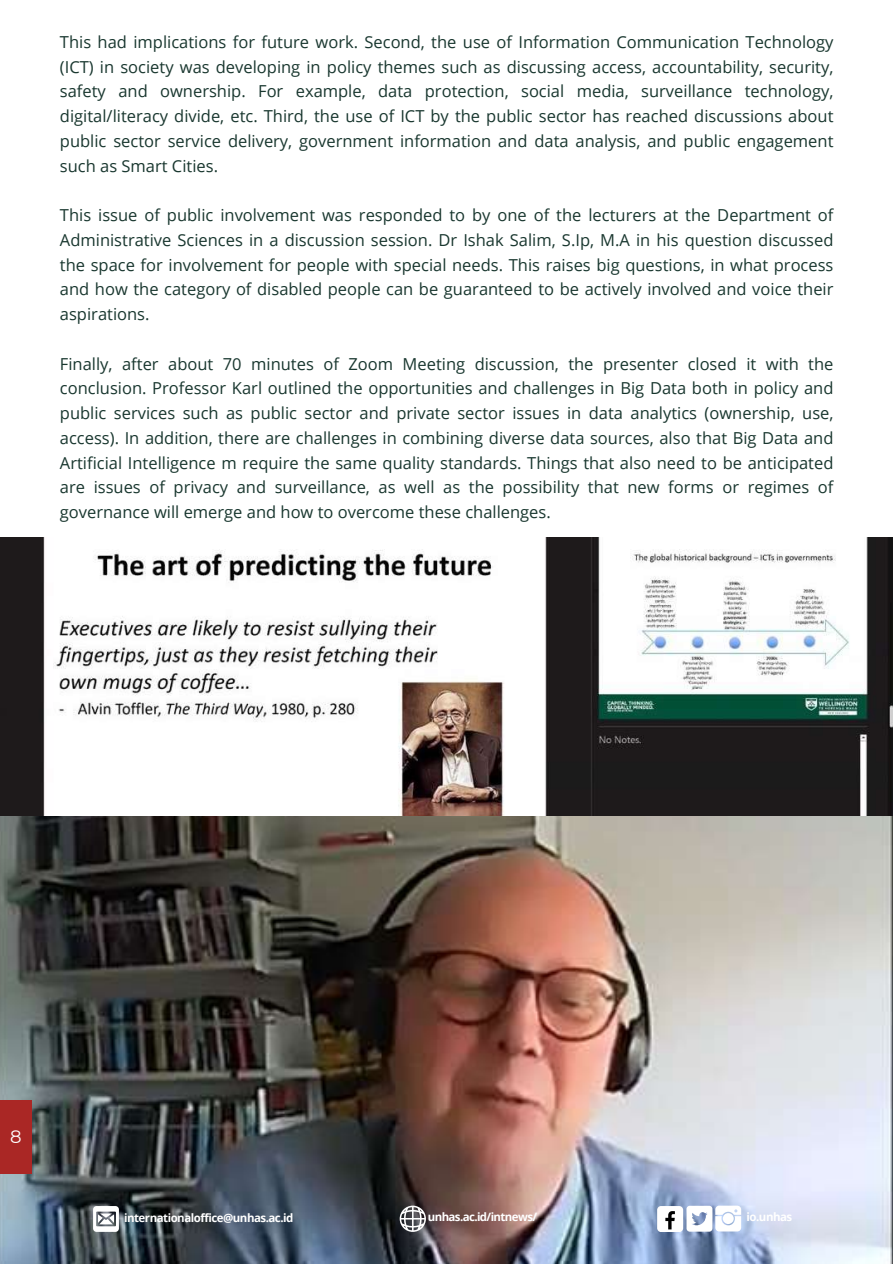
<style>
.page{position:relative;width:893px;height:1264px;background:#fff}
.page>*{position:absolute;margin:0;border:0;box-sizing:border-box;transform-origin:0 0}
.t1{font:18px "Montserrat";color:#fff}
.t2{font:16.5px/24.8px "Open Sans";color:#19372f;text-align:justify}
.t3{font:700 11.55px "Open Sans";letter-spacing:-.045em;color:#fff}
</style>
<div class="page">
<img style="left:0;top:537px;width:892px;height:279px">
<img style="left:0;top:816px;width:892px;height:446px">
<div style="left:657px;top:1205px;width:26px;height:26px;background:#fff;border-radius:4px"></div>
<svg style="left:665px;top:1211px;width:9px;height:18px"></svg>
<svg style="left:686px;top:1205px;width:55px;height:26px"></svg>
<svg style="left:399px;top:1205px;width:26px;height:26px"></svg>
<svg style="left:93px;top:1205px;width:26px;height:26px"></svg>
<div style="left:0;top:1100px;width:32px;height:74px;background:#aa2725"></div>
<p class="t2" style="left:60px;top:29px;width:775px">This had implications for future work. Second, the use of Information Communication Technology (ICT) in society was developing in policy themes such as discussing access, accountability, security, safety and ownership. For example, data protection, social media, surveillance technology, digital/literacy divide, etc. Third, the use of ICT by the public sector has reached discussions about public sector service delivery, government information and data analysis, and public engagement such as Smart Cities.</p>
<p class="t2" style="left:60px;top:202px;width:775px">This issue of public involvement was responded to by one of the lecturers at the Department of Administrative Sciences in a discussion session. Dr Ishak Salim, S.Ip, M.A in his question discussed the space for involvement for people with special needs. This raises big questions, in what process and how the category of disabled people can be guaranteed to be actively involved and voice their aspirations.</p>
<p class="t2" style="left:60px;top:351px;width:775px">Finally, after about 70 minutes of Zoom Meeting discussion, the presenter closed it with the conclusion. Professor Karl outlined the opportunities and challenges in Big Data both in policy and public services such as public sector and private sector issues in data analytics (ownership, use, access). In addition, there are challenges in combining diverse data sources, also that Big Data and Artificial Intelligence m require the same quality standards. Things that also need to be anticipated are issues of privacy and surveillance, as well as the possibility that new forms or regimes of governance will emerge and how to overcome these challenges.</p>
<p class="t1" style="left:10px;top:1125px;width:13px">8</p>
<p class="t3" style="left:124px;top:1209px;width:171px">internationaloffice@unhas.ac.id</p>
<p class="t3" style="left:428px;top:1208px;width:111px">unhas.ac.id/intnews/</p>
<p class="t3" style="left:746px;top:1208px;width:47px">io.unhas</p>
</div>
